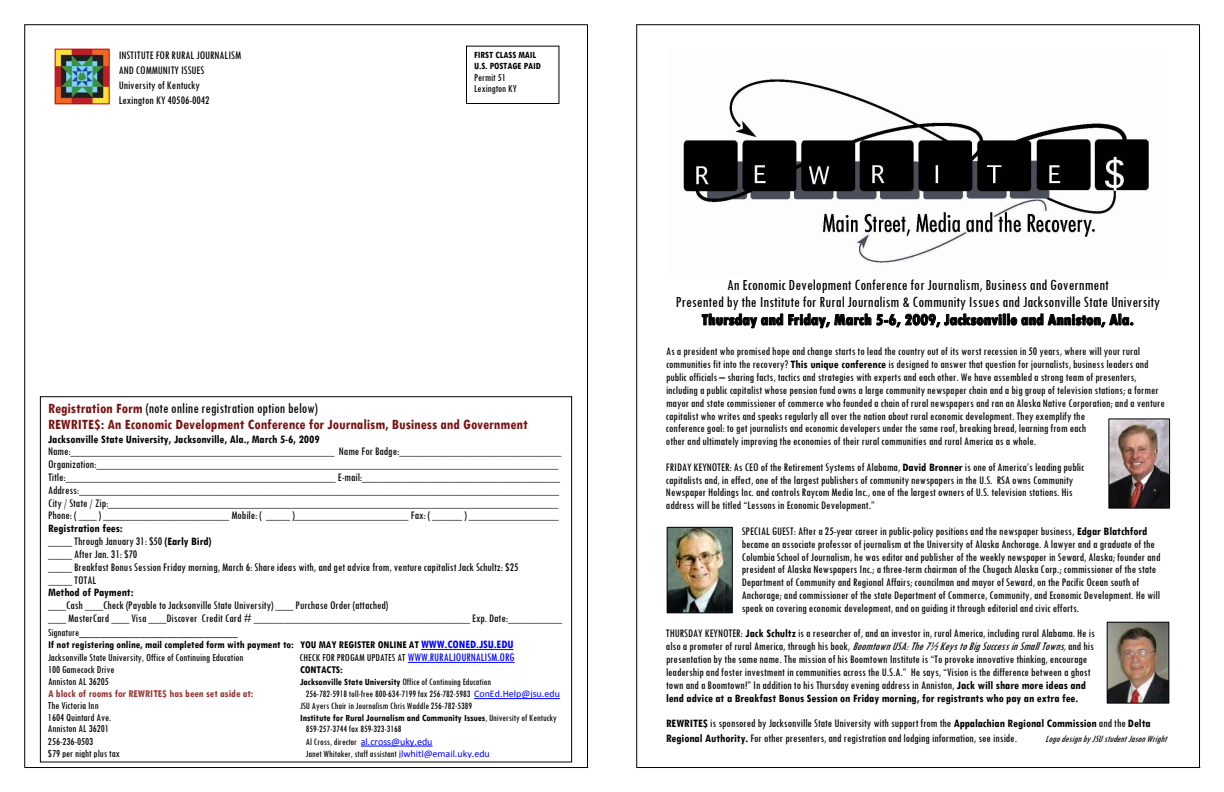
<style>
.page{position:relative;width:1224px;height:792px;background:#fff}
.page>*{position:absolute;margin:0;border:0;box-sizing:border-box;transform-origin:0 0}
.t1{font:condensed 16px/17.4px "Tw Cen";color:#000;text-align:center}
.t2{font:700 condensed 15px/16px "Tw Cen";color:#771213}
.t3{font:condensed 12px/12.8px "Tw Cen";color:#000}
.t4{font:700 condensed 11px/12.8px "Tw Cen";color:#000}
.t5{font:condensed 11px/11.8px "Tw Cen";color:#000}
.t6{font:700 condensed 11px "Tw Cen";color:#943634}
.t7{font:condensed 10px "Tw Cen";color:#000}
.t8{font:700 condensed 10px/10.7px "Tw Cen";color:#000}
.t9{font:italic condensed 10px "Tw Cen";color:#000}
.s1{font-weight:400;color:#000}
.s2{font-weight:700}
.s3{font-weight:400}
.s4{font-family:"Calibri";font-weight:400;font-stretch:normal}
.s5{font-size:12px;color:#00f}
.s6{font-family:"Calibri";font-stretch:normal;color:#00f}
.s7{font-weight:800}
.s8{font-style:italic}
</style>
<div class="page">
<img style="left:57px;top:51px;width:51px;height:51px">
<div style="left:55px;top:49px;width:55px;height:55px;border:1px solid #c00000"></div>
<hr style="left:421px;top:649px;width:92px;height:1px;background:#00f">
<hr style="left:408px;top:662px;width:106px;height:1px;background:#00f">
<hr style="left:474px;top:698px;width:86px;height:1px;background:#00f">
<hr style="left:361px;top:746px;width:72px;height:1px;background:#00f">
<div style="left:466px;top:46px;width:93px;height:58px;border:1px solid #000"></div>
<hr style="left:24px;top:24px;width:564px;height:1px;background:#000">
<hr style="left:24px;top:25px;width:1px;height:742px;background:#000">
<hr style="left:587px;top:25px;width:1px;height:742px;background:#000">
<hr style="left:25px;top:767px;width:562px;height:1px;background:#000">
<img style="left:683px;top:79px;width:466px;height:185px">
<svg style="left:702px;top:313px;width:431px;height:15px"></svg>
<img style="left:1110px;top:421px;width:58px;height:86px">
<div style="left:1108px;top:419px;width:62px;height:90px;border:1px solid #000"></div>
<img style="left:1109px;top:624px;width:58px;height:78px">
<div style="left:1107px;top:622px;width:62px;height:82px;border:1px solid #000"></div>
<img style="left:669px;top:529px;width:62px;height:82px">
<div style="left:667px;top:527px;width:66px;height:86px;border:1px solid #000"></div>
<hr style="left:636px;top:24px;width:564px;height:1px;background:#000">
<hr style="left:636px;top:25px;width:1px;height:742px;background:#000">
<hr style="left:1199px;top:25px;width:1px;height:742px;background:#000">
<hr style="left:637px;top:767px;width:562px;height:1px;background:#000">
<p class="t3" style="left:119px;top:48px;width:124px;line-height:14.7px">INSTITUTE FOR RURAL JOURNALISM<br>AND COMMUNITY ISSUES<br>University of Kentucky<br>Lexington KY 40506-0042</p>
<p class="t8" style="left:474px;top:50px;width:68px">FIRST CLASS MAIL<br>U.S. POSTAGE PAID</p>
<p class="t5" style="left:474px;top:71px;width:44px">Permit 51<br>Lexington KY</p>
<p class="t2" style="left:48px;top:400px;width:481px">Registration Form <span class="s1">(note online registration option below)<br></span>REWRITE$: An Economic Development Conference for Journalism, Business and Government</p>
<p class="t3" style="left:48px;top:432px;width:516px"><span class="s2">Jacksonville State University, Jacksonville, Ala., March 5-6, 2009<br></span>Name:____________________________________________ Name For Badge:___________________________ Organization:_____________________________________________________________________________ Title:_____________________________________________ E-mail:_________________________________ Address:________________________________________________________________________________ City / State / Zip:___________________________________________________________________________ Phone: ( ___ ) _____________________ Mobile: ( ____ )___________________ Fax: ( _____ ) _______________ <span class="s2">Registration fees:<br></span>____ Through January 31: $50 <span class="s2">(Early Bird)<br></span>____ After Jan. 31: $70<br>____ Breakfast Bonus Session Friday morning, March 6: Share ideas with, and get advice from, venture capitalist Jack Schultz: $25<br>____ TOTAL<br><span class="s2">Method of Payment:<br></span>___Cash ___Check (Payable to Jacksonville State University) ___ Purchase Order (attached)<br>___ MasterCard ___ Visa ___Discover Credit Card # ____________________________________ Exp. Date:_________</p>
<p class="t4" style="left:48px;top:625px;width:467px"><span class="s3">Signature</span><span class="s4">_____________________________<br></span>If not registering online, mail completed form with payment to: YOU MAY REGISTER ONLINE AT <span class="s5">WWW.CONED.JSU.EDU<br></span><span class="s3">Jacksonville State University, Office of Continuing Education</span></p>
<p class="t5" style="left:300px;top:652px;width:216px">CHECK FOR PROGAM UPDATES AT <span class="s5">WWW.RURALJOURNALISM.ORG</span></p>
<p class="t5" style="left:48px;top:664px;width:68px">100 Gamecock Drive</p>
<p class="t4" style="left:300px;top:663px;width:44px">CONTACTS:</p>
<p class="t5" style="left:48px;top:675px;width:62px">Anniston AL 36205</p>
<p class="t8" style="left:300px;top:676px;width:193px">Jacksonville State University <span class="s3">Office of Continuing Education</span></p>
<p class="t6" style="left:48px;top:687px;width:207px">A block of rooms for REWRITE$ has been set aside at:</p>
<p class="t7" style="left:306px;top:688px;width:256px">256-782-5918 toll-free 800-634-7199 fax 256-782-5983 <span class="s6">ConEd.Help@jsu.edu</span></p>
<p class="t5" style="left:48px;top:699px;width:52px">The Victoria Inn</p>
<p class="t7" style="left:300px;top:700px;width:173px">JSU Ayers Chair in Journalism Chris Waddle 256-782-5389</p>
<p class="t5" style="left:48px;top:711px;width:65px">1604 Quintard Ave.</p>
<p class="t8" style="left:300px;top:712px;width:258px">Institute for Rural Journalism and Community Issues<span class="s3">, University of Kentucky</span></p>
<p class="t5" style="left:48px;top:723px;width:62px">Anniston AL 36201</p>
<p class="t7" style="left:306px;top:723px;width:97px">859-257-3744 fax 859-323-3168</p>
<p class="t5" style="left:48px;top:735px;width:47px">256-236-0503</p>
<p class="t7" style="left:306px;top:735px;width:128px">Al Cross, director <span class="s6">al.cross@uky.edu</span></p>
<p class="t5" style="left:48px;top:747px;width:73px">$79 per night plus tax</p>
<p class="t7" style="left:306px;top:748px;width:185px">Janet Whitaker, staff assistant <span class="s6">jlwhitl@email.uky.edu</span></p>
<p class="t1" style="left:676px;top:276px;width:486px">An Economic Development Conference for Journalism, Business and Government<br>Presented by the Institute for Rural Journalism &amp; Community Issues and Jacksonville State University<br><span class="s7">Thursday and Friday, March 5-6, 2009, Jacksonville and Anniston, Ala.</span></p>
<p class="t3" style="left:666px;top:345px;width:500px">As a president who promised hope and change starts to lead the country out of its worst recession in 50 years, where will your rural communities fit into the recovery? <span class="s2">This unique conference</span> is designed to answer that question for journalists, business leaders and public officials – sharing facts, tactics and strategies with experts and each other. We have assembled a strong team of presenters, including a public capitalist whose pension fund owns a large community newspaper chain and a big group of television stations; a former mayor and state commissioner of commerce who founded a chain of rural newspapers and ran an Alaska Native Corporation; and a venture capitalist who writes and speaks regularly all over the nation about rural economic development. They exemplify the<br>conference goal: to get journalists and economic developers under the same roof, breaking bread, learning from each<br>other and ultimately improving the economies of their rural communities and rural America as a whole.</p>
<p class="t3" style="left:666px;top:460px;width:420px">FRIDAY KEYNOTER: As CEO of the Retirement Systems of Alabama, <span class="s2">David Bronner</span> is one of America’s leading public capitalists and, in effect, one of the largest publishers of community newspapers in the U.S. RSA owns Community Newspaper Holdings Inc. and controls Raycom Media Inc., one of the largest owners of U.S. television stations. His address will be titled “Lessons in Economic Development.”</p>
<p class="t3" style="left:742px;top:524px;width:420px">SPECIAL GUEST: After a 25-year career in public-policy positions and the newspaper business, <span class="s2">Edgar Blatchford </span>became an associate professor of journalism at the University of Alaska Anchorage. A lawyer and a graduate of the Columbia School of Journalism, he was editor and publisher of the weekly newspaper in Seward, Alaska; founder and president of Alaska Newspapers Inc.; a three-term chairman of the Chugach Alaska Corp.; commissioner of the state Department of Community and Regional Affairs; councilman and mayor of Seward, on the Pacific Ocean south of Anchorage; and commissioner of the state Department of Commerce, Community, and Economic Development. He will speak on covering economic development, and on guiding it through editorial and civic efforts.</p>
<p class="t3" style="left:666px;top:627px;width:430px">THURSDAY KEYNOTER: <span class="s2">Jack Schultz</span> is a researcher of, and an investor in, rural America, including rural Alabama. He is also a promoter of rural America, through his book, <span class="s8">BoomtownUSA:The7½KeystoBigSuccessinSmallTowns,</span>and his presentation by the same name. The mission of his Boomtown Institute is “To provoke innovative thinking, encourage leadership and foster investment in communities across the U.S.A.” He says, “Vision is the difference between a ghost town and a Boomtown!” In addition to his Thursday evening address in Anniston, <span class="s2">Jack will share more ideas and lend advice at a Breakfast Bonus Session on Friday morning, for registrants who pay an extra fee.</span></p>
<p class="t3" style="left:666px;top:716px;width:486px;line-height:14.7px"><span class="s2">REWRITE$</span> is sponsored by Jacksonville State University with support from the <span class="s2">Appalachian Regional Commission</span> and the <span class="s2">Delta<br>Regional Authority.</span> For other presenters, and registration and lodging information, see inside.</p>
<p class="t9" style="left:1045px;top:733px;width:127px">LogodesignbyJSUstudentJasonWright</p>
</div>
